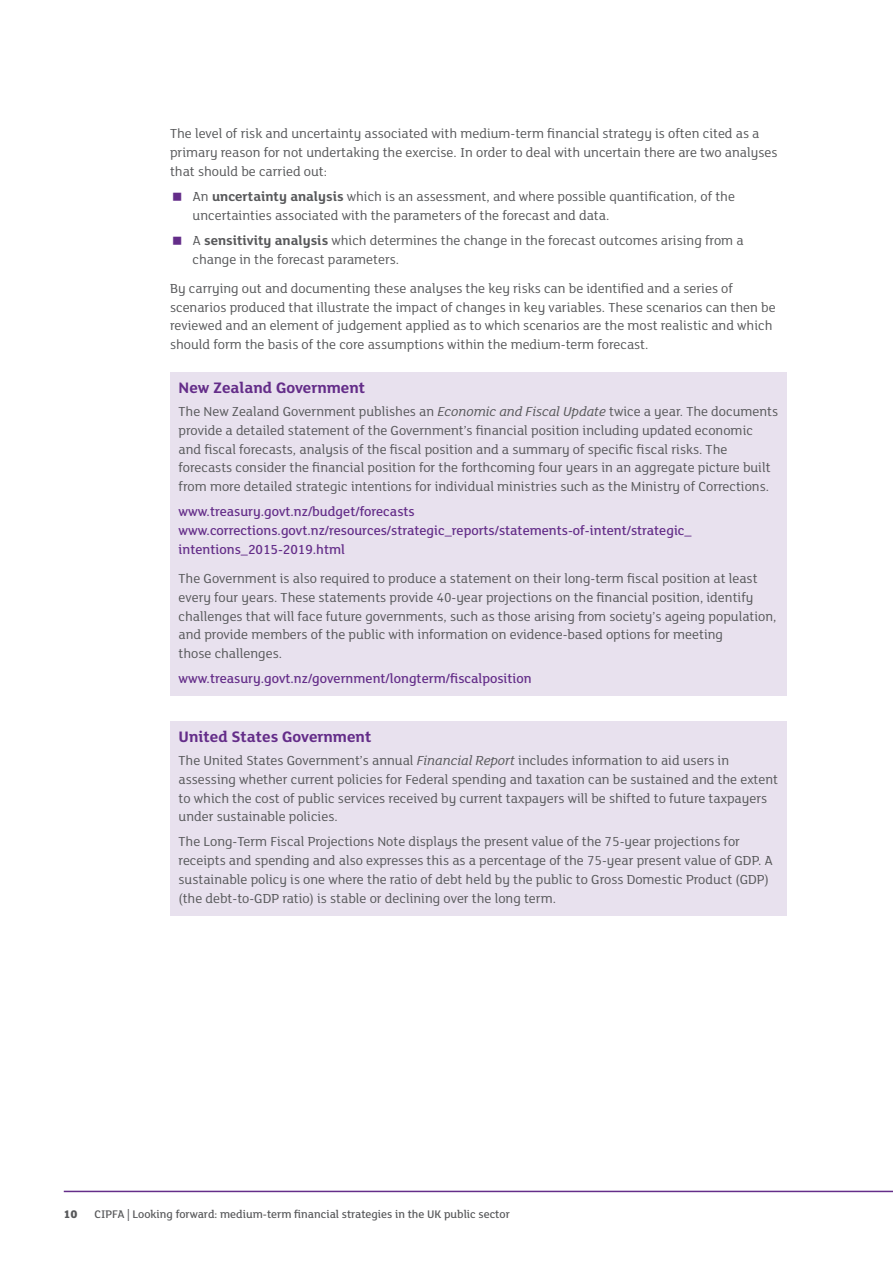
<style>
.page{position:relative;width:893px;height:1263px;background:#fff}
.page>*{position:absolute;margin:0;border:0;box-sizing:border-box;transform-origin:0 0}
.Subhead_B{font:700 16.5px "FS Lola";color:#642d89}
.BODY_COPY{font:14.25px/18.8px "FS Lola";color:#57585a}
.BODY_COPY-2{font:500 14.25px/18.8px "FS Lola";color:#642d89}
.Line_before_bullets{font:14.25px/18.8px "FS Lola";color:#57585a}
.t1{font:500 12px "FS Lola";color:#57585a}
.t2{font:800 12px "FS Lola";color:#57585a}
.s1{font-weight:700}
.s2{font-style:italic}
</style>
<div class="page">
<hr style="left:64px;top:1191px;width:829px;height:1px;background:#642d89">
<div style="left:170px;top:372px;width:617px;height:324px;background:#e8e1ee"></div>
<div style="left:170px;top:721px;width:617px;height:194px;background:#e8e1ee"></div>
<p class="Line_before_bullets" style="left:170px;top:124px;width:609px">The level of risk and uncertainty associated with medium-term financial strategy is often cited as a primary reason for not undertaking the exercise. In order to deal with uncertain there are two analyses that should be carried out:</p>
<p class="BODY_COPY" style="left:193px;top:186px;width:544px">An <span class="s1">uncertainty analysis</span> which is an assessment, and where possible quantification, of the uncertainties associated with the parameters of the forecast and data.</p>
<p class="BODY_COPY" style="left:193px;top:230px;width:553px">A <span class="s1">sensitivity analysis</span> which determines the change in the forecast outcomes arising from a change in the forecast parameters.</p>
<p class="BODY_COPY" style="left:170px;top:278px;width:607px">By carrying out and documenting these analyses the key risks can be identified and a series of scenarios produced that illustrate the impact of changes in key variables. These scenarios can then be reviewed and an element of judgement applied as to which scenarios are the most realistic and which should form the basis of the core assumptions within the medium-term forecast.</p>
<p class="Subhead_B" style="left:179px;top:376px;width:188px">New Zealand Government</p>
<p class="BODY_COPY" style="left:179px;top:401px;width:601px">The New Zealand Government publishes an <span class="s2">Economic and Fiscal Update</span> twice a year. The documents provide a detailed statement of the Government’s financial position including updated economic and fiscal forecasts, analysis of the fiscal position and a summary of specific fiscal risks. The forecasts consider the financial position for the forthcoming four years in an aggregate picture built from more detailed strategic intentions for individual ministries such as the Ministry of Corrections.</p>
<p class="BODY_COPY-2" style="left:179px;top:502px;width:515px">www.treasury.govt.nz/budget/forecasts www.corrections.govt.nz/resources/strategic_reports/statements-of-intent/strategic_ intentions_2015-2019.html</p>
<p class="BODY_COPY" style="left:179px;top:568px;width:599px">The Government is also required to produce a statement on their long-term fiscal position at least every four years. These statements provide 40-year projections on the financial position, identify challenges that will face future governments, such as those arising from society’s ageing population, and provide members of the public with information on evidence-based options for meeting<br>those challenges.</p>
<p class="BODY_COPY-2" style="left:179px;top:669px;width:355px">www.treasury.govt.nz/government/longterm/fiscalposition</p>
<p class="Subhead_B" style="left:179px;top:725px;width:194px">United States Government</p>
<p class="BODY_COPY" style="left:179px;top:750px;width:601px">The United States Government’s annual <span class="s2">Financial Report</span> includes information to aid users in assessing whether current policies for Federal spending and taxation can be sustained and the extent to which the cost of public services received by current taxpayers will be shifted to future taxpayers under sustainable policies.</p>
<p class="BODY_COPY" style="left:179px;top:832px;width:596px">The Long-Term Fiscal Projections Note displays the present value of the 75-year projections for receipts and spending and also expresses this as a percentage of the 75-year present value of GDP. A sustainable policy is one where the ratio of debt held by the public to Gross Domestic Product (GDP) (the debt-to-GDP ratio) is stable or declining over the long term.</p>
<p class="t2" style="left:63px;top:1206px;width:16px">10</p>
<p class="t1" style="left:94px;top:1206px;width:417px">CIPFA | Looking forward: medium-term financial strategies in the UK public sector</p>
</div>
